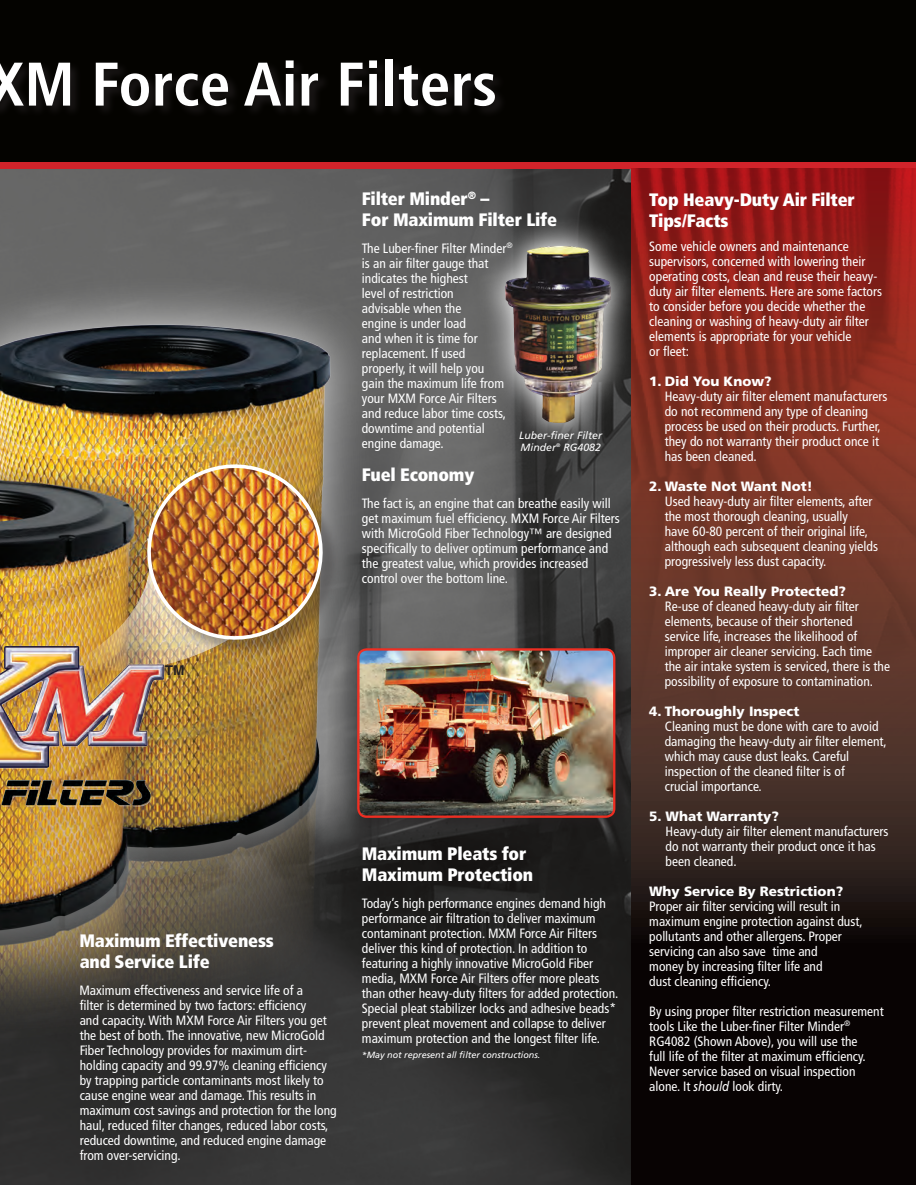
<style>
.page{position:relative;width:916px;height:1185px;background:#fff}
.page>*{position:absolute;margin:0;border:0;box-sizing:border-box;transform-origin:0 0}
.t1{font:700 condensed 61.5px "Frutiger";letter-spacing:.005em;color:#fff}
.t2{font:900 condensed 18px/21px "Frutiger";letter-spacing:-.01em;color:#fff}
.t3{font:condensed 13.5px/15px "Frutiger";color:#fff}
.t4{font:900 13.5px "Frutiger";color:#fff}
.t5{font:700 13.5px "Helvetica";color:#231f20}
.t6{font:italic 10.5px/12px "Frutiger";color:#fff}
.t7{font:italic 9px "Frutiger";color:#fff}
.s1{font-style:italic;font-stretch:normal}
</style>
<div class="page">
<img style="left:0;top:168px;width:631px;height:1017px">
<div style="left:0;top:162px;width:915px;height:6px;background:#d1232a"></div>
<div style="left:0;top:0;width:915px;height:162px;background:#040300"></div>
<div style="left:0;top:58px;width:507px;height:74px;background:#231f20;opacity:.75"></div>
<div style="left:354px;top:645px;width:277px;height:189px;background:#231f20;opacity:.5"></div>
<img style="left:378px;top:649px;width:236px;height:168px">
<div style="left:357px;top:648px;width:258px;height:170px;border:2px solid #ee2e22;border-radius:8px"></div>
<div style="left:0;top:189px;width:378px;height:868px;background:#fff;opacity:.75"></div>
<img style="left:0;top:207px;width:345px;height:888px">
<div style="left:150px;top:467px;width:191px;height:191px;background:#6f6f6f"></div>
<img style="left:70px;top:452px;width:264px;height:237px">
<svg style="left:475px;top:216px;width:156px;height:236px;background:#535352"></svg>
<img style="left:505px;top:246px;width:106px;height:177px">
<div style="left:631px;top:168px;width:284px;height:1017px;background:#080303"></div>
<img style="left:631px;top:168px;width:284px;height:759px">
<img style="left:0;top:625px;width:165px;height:205px">
<h1 class="t1" style="left:-11px;top:48px;width:509px">XM Force Air Filters</h1>
<p class="t5" style="left:165px;top:659px;width:21px">TM</p>
<h2 class="t2" style="left:361px;top:188px;width:197px">Filter Minder<sup>®</sup> –<br>For Maximum Filter Life</h2>
<p class="t3" style="left:361px;top:240px;width:152px">The Luber-finer Filter Minder<sup>® </sup>is an air filter gauge that indicates the highest<br>level of restriction<br>advisable when the<br>engine is under load<br>and when it is time for replacement. If used properly, it will help you<br>gain the maximum life from your MXM Force Air Filters and reduce labor time costs, downtime and potential engine damage.</p>
<p class="t6" style="left:519px;top:429px;width:84px">Luber-finer Filter<br>Minder<sup>®</sup> RG4082</p>
<h2 class="t2" style="left:361px;top:464px;width:114px">Fuel Economy</h2>
<p class="t3" style="left:361px;top:496px;width:260px">The fact is, an engine that can breathe easily will get maximum fuel efficiency. MXM Force Air Filters with MicroGold Fiber Technology™ are designed specifically to deliver optimum performance and the greatest value, which provides increased control over the bottom line.</p>
<h2 class="t2" style="left:79px;top:929px;width:196px">Maximum Effectiveness and Service Life</h2>
<p class="t3" style="left:79px;top:982px;width:259px">Maximum effectiveness and service life of a<br>filter is determined by two factors: efficiency<br>and capacity. With MXM Force Air Filters you get the best of both. The innovative, new MicroGold Fiber Technology provides for maximum dirt&shy;holding capacity and 99.97% cleaning efficiency by trapping particle contaminants most likely to cause engine wear and damage. This results in maximum cost savings and protection for the long haul, reduced filter changes, reduced labor costs, reduced downtime, and reduced engine damage from over-servicing.</p>
<h2 class="t2" style="left:361px;top:843px;width:173px">Maximum Pleats for<br>Maximum Protection</h2>
<p class="t3" style="left:361px;top:896px;width:258px">Today’s high performance engines demand high performance air filtration to deliver maximum contaminant protection. MXM Force Air Filters deliver this kind of protection. In addition to featuring a highly innovative MicroGold Fiber media, MXM Force Air Filters offer more pleats than other heavy-duty filters for added protection.<br>Special pleat stabilizer locks and adhesive beads* prevent pleat movement and collapse to deliver maximum protection and the longest filter life.</p>
<p class="t7" style="left:361px;top:1050px;width:180px">*May not represent all filter constructions.</p>
<h2 class="t2" style="left:649px;top:189px;width:207px">Top Heavy-Duty Air Filter<br>Tips/Facts</h2>
<p class="t3" style="left:649px;top:238px;width:234px">Some vehicle owners and maintenance supervisors, concerned with lowering their operating costs, clean and reuse their heavy&shy;duty air filter elements. Here are some factors to consider before you decide whether the cleaning or washing of heavy-duty air filter elements is appropriate for your vehicle<br>or fleet:</p>
<p class="t4" style="left:649px;top:373px;width:124px">1. Did You Know?</p>
<p class="t3" style="left:664px;top:388px;width:224px">Heavy-duty air filter element manufacturers do not recommend any type of cleaning process be used on their products. Further, they do not warranty their product once it has been cleaned.</p>
<p class="t4" style="left:649px;top:478px;width:165px">2. Waste Not Want Not!</p>
<p class="t3" style="left:664px;top:493px;width:215px">Used heavy-duty air filter elements, after the most thorough cleaning, usually<br>have 60-80 percent of their original life, although each subsequent cleaning yields progressively less dust capacity.</p>
<p class="t4" style="left:649px;top:583px;width:198px">3. Are You Really Protected?</p>
<p class="t3" style="left:664px;top:598px;width:227px">Re-use of cleaned heavy-duty air filter elements, because of their shortened service life, increases the likelihood of improper air cleaner servicing. Each time the air intake system is serviced, there is the possibility of exposure to contamination.</p>
<p class="t4" style="left:649px;top:703px;width:152px">4. Thoroughly Inspect</p>
<p class="t3" style="left:664px;top:718px;width:223px">Cleaning must be done with care to avoid damaging the heavy-duty air filter element, which may cause dust leaks. Careful inspection of the cleaned filter is of<br>crucial importance.</p>
<p class="t4" style="left:649px;top:808px;width:131px">5. What Warranty?</p>
<p class="t3" style="left:665px;top:823px;width:224px">Heavy-duty air filter element manufacturers do not warranty their product once it has been cleaned.</p>
<p class="t4" style="left:649px;top:883px;width:195px">Why Service By Restriction?</p>
<p class="t3" style="left:649px;top:898px;width:215px">Proper air filter servicing will result in maximum engine protection against dust, pollutants and other allergens. Proper servicing can also save time and<br>money by increasing filter life and<br>dust cleaning efficiency.</p>
<p class="t3" style="left:649px;top:1003px;width:236px">By using proper filter restriction measurement tools Like the Luber-finer Filter Minder<sup>® </sup>RG4082 (Shown Above), you will use the<br>full life of the filter at maximum efficiency.<br>Never service based on visual inspection alone. It <span class="s1">should</span> look dirty.</p>
</div>
